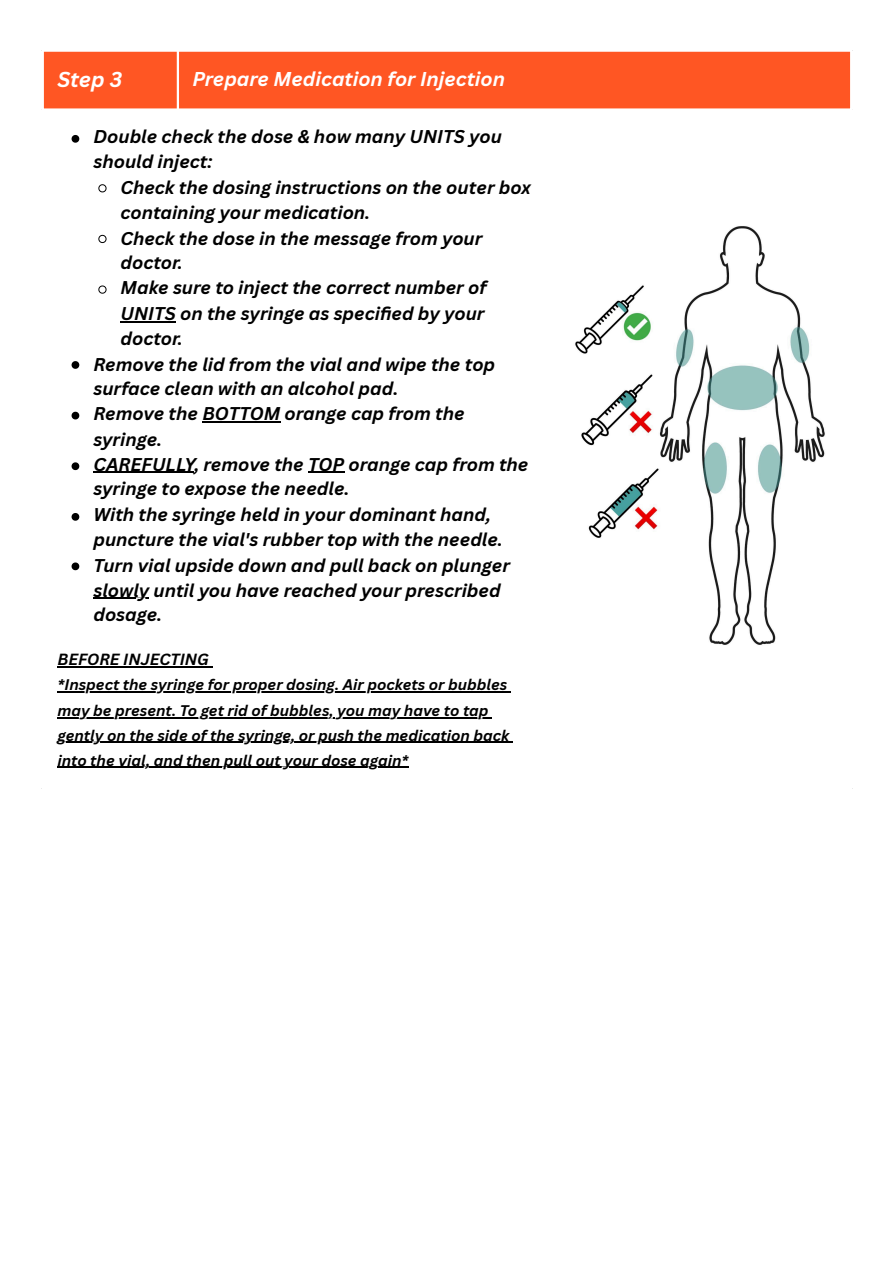
<style>
.page{position:relative;width:894px;height:1263px;background:#fff}
.page>*{position:absolute;margin:0;border:0;box-sizing:border-box;transform-origin:0 0}
.t1{font:italic 700 21px "Canva Sans";color:#fff}
.t2{font:italic 700 19.5px "Canva Sans";color:#fff}
.t3{font:italic 700 18px/24.8px "Canva Sans";color:#000}
.t4{font:italic 700 15.75px "Canva Sans";color:#000}
.t5{font:italic 700 15px/25.2px "Canva Sans";color:#000}
</style>
<div class="page">
<div style="left:44px;top:52px;width:805px;height:56px;background:#ff5623"></div>
<hr style="left:57px;top:666px;width:155px;height:2px;background:#000">
<hr style="left:57px;top:691px;width:450px;height:1px;background:#000">
<hr style="left:57px;top:717px;width:431px;height:1px;background:#000">
<hr style="left:57px;top:742px;width:452px;height:1px;background:#000">
<hr style="left:57px;top:767px;width:351px;height:1px;background:#000">
<svg style="left:72px;top:135px;width:7px;height:8px"></svg>
<svg style="left:98px;top:184px;width:9px;height:9px"></svg>
<svg style="left:98px;top:235px;width:9px;height:8px"></svg>
<svg style="left:98px;top:285px;width:9px;height:9px"></svg>
<hr style="left:120px;top:321px;width:56px;height:1px;background:#000">
<svg style="left:72px;top:361px;width:7px;height:8px"></svg>
<svg style="left:72px;top:412px;width:7px;height:7px"></svg>
<hr style="left:202px;top:421px;width:78px;height:1px;background:#000">
<svg style="left:72px;top:462px;width:7px;height:8px"></svg>
<hr style="left:93px;top:472px;width:101px;height:1px;background:#000">
<hr style="left:308px;top:472px;width:36px;height:1px;background:#000">
<svg style="left:72px;top:513px;width:7px;height:8px"></svg>
<svg style="left:72px;top:562px;width:7px;height:8px"></svg>
<hr style="left:93px;top:598px;width:56px;height:1px;background:#000">
<img style="left:575px;top:226px;width:250px;height:419px">
<hr style="left:177px;top:52px;width:2px;height:56px;background:#fff">
<p class="t1" style="left:57px;top:64px;width:66px">Step 3</p>
<p class="t2" style="left:192px;top:65px;width:314px">Prepare Medication for Injection</p>
<p class="t3" style="left:93px;top:124px;width:410px">Double check the dose &amp; how many UNITS you should inject:</p>
<p class="t3" style="left:120px;top:175px;width:412px">Check the dosing instructions on the outer box containing your medication.</p>
<p class="t3" style="left:120px;top:225px;width:363px">Check the dose in the message from your doctor.</p>
<p class="t3" style="left:120px;top:274px;width:367px;line-height:25.3px;text-align:justify">Make sure to inject the correct number of UNITS on the syringe as specifi ed by your doctor.</p>
<p class="t3" style="left:93px;top:351px;width:403px">Remove the lid from the vial and wipe the top surface clean with an alcohol pad.</p>
<p class="t3" style="left:93px;top:400px;width:372px;line-height:25.8px">Remove the BOTTOM orange cap from the syringe.</p>
<p class="t3" style="left:93px;top:451px;width:436px">CAREFULLY, remove the TOP orange cap from the syringe to expose the needle.</p>
<p class="t3" style="left:93px;top:502px;width:411px">With the syringe held in your dominant hand, puncture the vial's rubber top with the needle.</p>
<p class="t3" style="left:93px;top:553px;width:418px">Turn vial upside down and pull back on plunger slowly until you have reached your prescribed dosage.</p>
<h2 class="t4" style="left:57px;top:648px;width:153px">BEFORE INJECTING</h2>
<h2 class="t5" style="left:57px;top:672px;width:453px">*Inspect the syringe for proper dosing. Air pockets or bubbles may be present. To get rid of bubbles, you may have to tap gently on the side of the syringe, or push the medication back into the vial, and then pull out your dose again*</h2>
</div>
